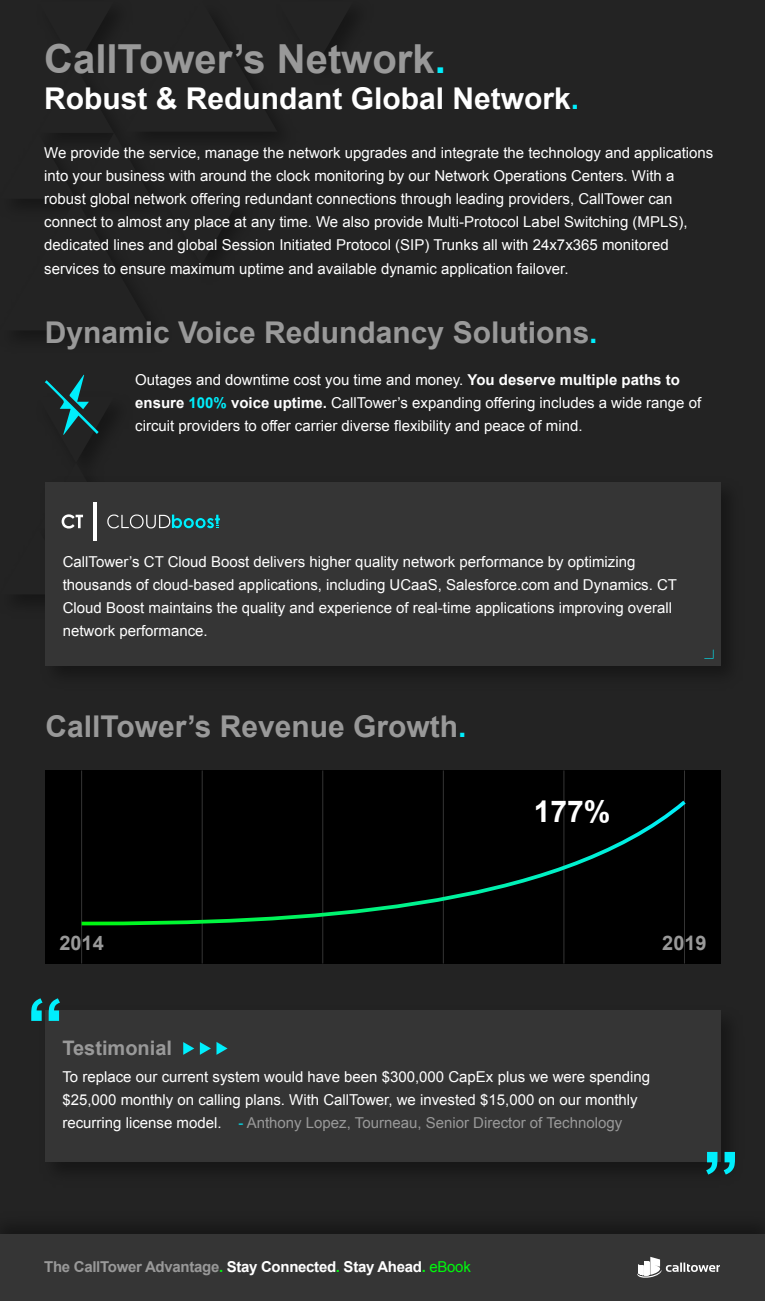
<style>
.page{position:relative;width:765px;height:1301px;background:#fff}
.page>*{position:absolute;margin:0;border:0;box-sizing:border-box;transform-origin:0 0}
.t1{font:700 40px "Arial";color:#999}
.t2{font:700 30px "Arial";color:#999}
.t3{font:700 30px "Arial";color:#fff}
.t4{font:700 20px "Arial";color:#999}
.t5{font:15px/23px "Arial";color:#fff}
.t6{font:700 15px "Arial";letter-spacing:-.02em;color:#fff}
.s1{color:#00eefc}
.s2{font-weight:700}
.s3{font-weight:700;color:#00eefc}
.s4{color:#999}
.s5{color:#00f80d}
.s6{font-weight:400;color:#00f80d}
</style>
<div class="page">
<div style="left:0;top:0;width:765px;height:1277px;background:#232323"></div>
<svg style="left:23px;top:16px;width:326px;height:241px"></svg>
<div style="left:45px;top:482px;width:676px;height:184px;background:#353535"></div>
<svg style="left:704px;top:650px;width:9px;height:9px"></svg>
<svg style="left:42px;top:375px;width:178px;height:166px"></svg>
<div style="left:45px;top:770px;width:676px;height:193px;background:#000"></div>
<hr style="left:81px;top:770px;width:1px;height:193px;background:#353535">
<hr style="left:202px;top:770px;width:1px;height:193px;background:#353535">
<hr style="left:322px;top:770px;width:1px;height:193px;background:#353535">
<hr style="left:443px;top:770px;width:1px;height:193px;background:#353535">
<hr style="left:564px;top:770px;width:1px;height:193px;background:#353535">
<hr style="left:684px;top:770px;width:1px;height:193px;background:#353535">
<svg style="left:81px;top:797px;width:605px;height:130px"></svg>
<div style="left:61px;top:1028px;width:674px;height:147px;background:#1a1a1a"></div>
<div style="left:45px;top:1010px;width:676px;height:152px;background:#353535"></div>
<svg style="left:31px;top:998px;width:29px;height:23px"></svg>
<svg style="left:706px;top:1152px;width:29px;height:22px"></svg>
<svg style="left:183px;top:1042px;width:11px;height:13px"></svg>
<svg style="left:200px;top:1042px;width:28px;height:13px"></svg>
<div style="left:0;top:1234px;width:765px;height:67px;background:#353535"></div>
<svg style="left:637px;top:1256px;width:83px;height:22px"></svg>
<h1 class="t1" style="left:44px;top:32px;width:403px">CallTower’s Network<span class="s1">.</span></h1>
<h2 class="t3" style="left:44px;top:78px;width:537px">Robust &amp; Redundant Global Network<span class="s1">.</span></h2>
<p class="t5" style="left:44px;top:142px;width:671px">We provide the service, manage the network upgrades and integrate the technology and applications into your business with around the clock monitoring by our Network Operations Centers. With a robust global network offering redundant connections through leading providers, CallTower can connect to almost any place at any time. We also provide Multi-Protocol Label Switching (MPLS), dedicated lines and global Session Initiated Protocol (SIP) Trunks all with 24x7x365 monitored services to ensure maximum uptime and available dynamic application failover.</p>
<h2 class="t2" style="left:45px;top:313px;width:554px">Dynamic Voice Redundancy Solutions<span class="s1">.</span></h2>
<p class="t5" style="left:135px;top:369px;width:568px">Outages and downtime cost you time and money. <span class="s2">You deserve multiple paths to ensure</span> <span class="s3">100%</span> <span class="s2">voice uptime.</span> CallTower’s expanding offering includes a wide range of circuit providers to offer carrier diverse flexibility and peace of mind.</p>
<p class="t5" style="left:63px;top:550px;width:616px">CallTower’s CT Cloud Boost delivers higher quality network performance by optimizing thousands of cloud-based applications, including UCaaS, Salesforce.com and Dynamics. CT Cloud Boost maintains the quality and experience of real-time applications improving overall network performance.</p>
<h2 class="t2" style="left:45px;top:707px;width:423px">CallTower’s Revenue Growth<span class="s1">.</span></h2>
<h2 class="t3" style="left:534px;top:791px;width:78px">177%</h2>
<h3 class="t4" style="left:59px;top:930px;width:46px">2014</h3>
<h3 class="t4" style="left:662px;top:930px;width:46px">2019</h3>
<h3 class="t4" style="left:62px;top:1034px;width:111px">Testimonial</h3>
<p class="t5" style="left:62px;top:1065px;width:589px">To replace our current system would have been $300,000 CapEx plus we were spending $25,000 monthly on calling plans. With CallTower, we invested $15,000 on our monthly recurring license model. <span class="s1">-</span> <span class="s4">Anthony Lopez, Tourneau, Senior Director of Technology</span></p>
<p class="t6" style="left:44px;top:1257px;width:428px"><span class="s4">The CallTower Advantage</span><span class="s5">.</span> Stay Connected<span class="s5">.</span> Stay Ahead<span class="s5">.</span> <span class="s6">eBook</span></p>
</div>
